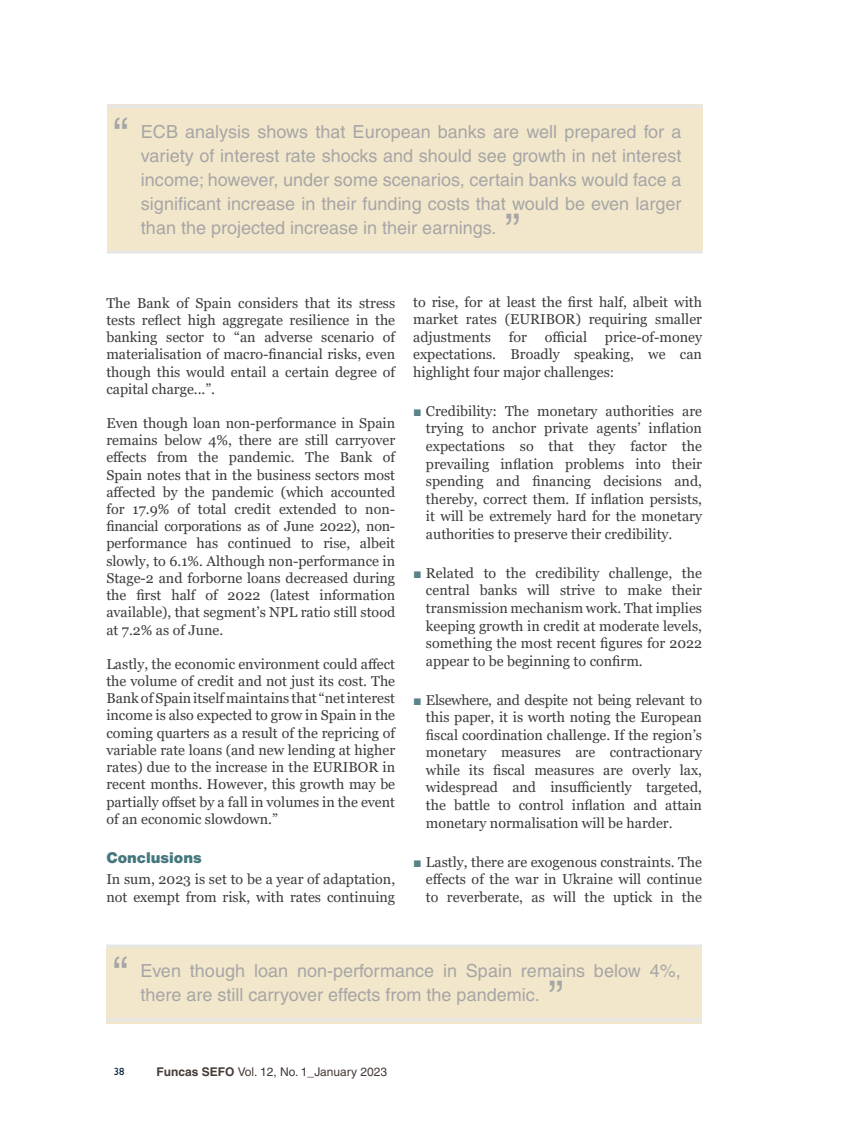
<style>
.page{position:relative;width:851px;height:1127px;background:#fff}
.page>*{position:absolute;margin:0;border:0;box-sizing:border-box;transform-origin:0 0}
.t1{font:45px "Helvetica";color:#a6a6a6}
.t2{font:18px/24px "Helvetica";color:#a6a6a6}
.t3{font:900 15px "Helvetica Neue";color:#45777e}
.t4{font:14.25px/17.2px "Georgia";color:#3c3c3b;text-align:justify}
.t5{font:12px "Helvetica";color:#453a36}
.t6{font:500 10.5px "Gill Sans MT Std";color:#001d39}
.s1{font-family:"Arial";color:#598289}
.s2{font-family:"Helvetica CE";font-weight:700}
</style>
<div class="page">
<div style="left:106px;top:947px;width:596px;height:76px;background:#f3e7cb"></div>
<hr style="left:106px;top:944px;width:596px;height:3px;background:#e6e6e6">
<hr style="left:106px;top:1018px;width:596px;height:3px;background:#e6e6e6">
<div style="left:107px;top:104px;width:595px;height:148px;background:#f3e7cb"></div>
<hr style="left:107px;top:105px;width:595px;height:3px;background:#e6e6e6">
<hr style="left:107px;top:251px;width:595px;height:3px;background:#e6e6e6">
<h1 class="t1" style="left:113px;top:108px;width:16px">“</h1>
<p class="t2" style="left:141px;top:119px;width:542px;text-align:justify">ECB analysis shows that European banks are well prepared for a variety of interest rate shocks and should see growth in net interest income; however, under some scenarios, certain banks would face a significant increase in their funding costs that would be even larger than the projected increase in their earnings.</p>
<h1 class="t1" style="left:505px;top:204px;width:16px">”</h1>
<p class="t4" style="left:106px;top:294px;width:290px">The Bank of Spain considers that its stress tests reflect high aggregate resilience in the banking sector to “an adverse scenario of materialisation of macro-financial risks, even though this would entail a certain degree of capital charge...”.</p>
<p class="t4" style="left:106px;top:415px;width:290px">Even though loan non-performance in Spain remains below 4%, there are still carryover effects from the pandemic. The Bank of Spain notes that in the business sectors most affected by the pandemic (which accounted for 17.9% of total credit extended to non&shy;financial corporations as of June 2022), non&shy;performance has continued to rise, albeit slowly, to 6.1%. Although non-performance in Stage-2 and forborne loans decreased during the first half of 2022 (latest information available), that segment’s NPL ratio still stood at 7.2% as of June.</p>
<p class="t4" style="left:106px;top:655px;width:290px">Lastly, the economic environment could affect the volume of credit and not just its cost. The Bank of Spain itself maintains that “net interest income is also expected to grow in Spain in the coming quarters as a result of the repricing of variable rate loans (and new lending at higher rates) due to the increase in the EURIBOR in recent months. However, this growth may be partially offset by a fall in volumes in the event of an economic slowdown.”</p>
<p class="t3" style="left:106px;top:848px;width:97px">Conclusions</p>
<p class="t4" style="left:106px;top:871px;width:290px">In sum, 2023 is set to be a year of adaptation, not exempt from risk, with rates continuing</p>
<p class="t4" style="left:413px;top:293px;width:290px">to rise, for at least the first half, albeit with market rates (EURIBOR) requiring smaller adjustments</p>
<p class="t4" style="left:509px;top:328px;width:20px">for</p>
<p class="t4" style="left:545px;top:328px;width:44px">official</p>
<p class="t4" style="left:413px;top:328px;width:290px;text-indent:192px">price-of-money expectations. Broadly speaking, we can highlight four major challenges:</p>
<p class="t4" style="left:426px;top:402px;width:277px;text-indent:-13px"><span class="s1">■</span> Credibility: The monetary authorities are trying to anchor private agents’ inflation expectations so that they factor the prevailing inflation problems into their spending and financing decisions and, thereby, correct them. If inflation persists, it will be extremely hard for the monetary authorities to preserve their credibility.</p>
<p class="t4" style="left:426px;top:564px;width:277px;text-indent:-13px"><span class="s1">■</span> Related to the credibility challenge, the central banks will strive to make their transmission mechanism work. That implies keeping growth in credit at moderate levels, something the most recent figures for 2022 appear to be beginning to confirm.</p>
<p class="t4" style="left:426px;top:691px;width:277px;text-indent:-13px"><span class="s1">■</span> Elsewhere, and despite not being relevant to this paper, it is worth noting the European fiscal coordination challenge. If the region’s monetary measures are contractionary while its fiscal measures are overly lax, widespread and insufficiently targeted, the battle to control inflation and attain monetary normalisation will be harder.</p>
<p class="t4" style="left:426px;top:853px;width:277px;text-indent:-13px"><span class="s1">■</span> Lastly, there are exogenous constraints. The effects of the war in Ukraine will continue to reverberate, as will the uptick in the</p>
<h1 class="t1" style="left:113px;top:947px;width:16px">“</h1>
<p class="t2" style="left:140px;top:959px;width:541px">Even though loan non-performance in Spain remains below 4%, there are still carryover effects from the pandemic.</p>
<h1 class="t1" style="left:548px;top:971px;width:16px">”</h1>
<p class="t6" style="left:114px;top:1065px;width:12px">38</p>
<p class="t5" style="left:156px;top:1064px;width:232px"><span class="s2">Funcas SEFO</span> Vol. 12, No. 1_January 2023</p>
</div>
